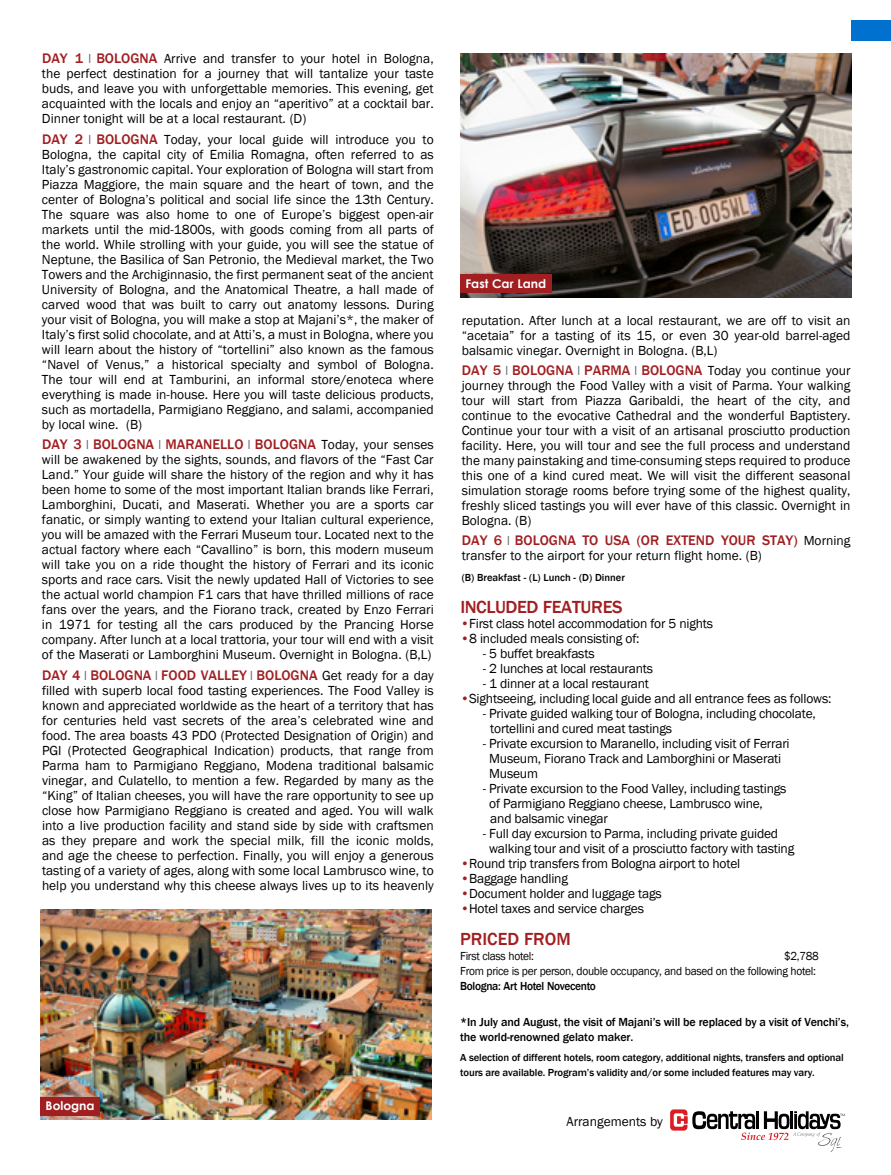
<style>
.page{position:relative;width:891px;height:1175px;background:#fff}
.page>*{position:absolute;margin:0;border:0;box-sizing:border-box;transform-origin:0 0}
.t1{font:500 18px "Franklin Gothic";letter-spacing:-.015em;color:#a11e21}
.t2{font:500 14.25px "Franklin Gothic";color:#a11e21}
.t3{font:13.5px/15px "Franklin Gothic";letter-spacing:-.015em;color:#000;text-align:justify}
.t4{font:500 12px/15px "Franklin Gothic";letter-spacing:-.01em;color:#000}
.t5{font:12px/15px "Franklin Gothic";letter-spacing:-.025em;color:#000;text-align:right;scale:.95 1}
.t6{font:500 12px "Franklin Gothic";letter-spacing:-.01em;color:#000;scale:.95 1}
.t7{font:700 12px "Century Gothic";color:#fff}
.t8{font:500 10.5px/15px "Franklin Gothic";letter-spacing:-.01em;color:#000}
.s1{font-weight:500;font-size:14.25px;color:#a11e21}
.s2{color:#58595b}
.s3{font-weight:400;font-size:13.5px;color:#58595b}
.s4{font-weight:400;font-size:13.5px;color:#000}
.s5{color:#a11e21}
</style>
<div class="page">
<div style="left:851px;top:20px;width:40px;height:20px;background:#0071ce"></div>
<svg style="left:670px;top:1109px;width:175px;height:42px"></svg>
<img style="left:460px;top:54px;width:392px;height:244px">
<img style="left:40px;top:909px;width:392px;height:210px">
<div style="left:40px;top:1097px;width:60px;height:18px;background:#a11e21"></div>
<div style="left:460px;top:275px;width:92px;height:18px;background:#a11e21"></div>
<p class="t3" style="left:42px;top:51px;width:393px"><span class="s1">DAY 1</span> <span class="s2">I</span> <span class="s1">BOLOGNA</span> Arrive and transfer to your hotel in Bologna, the perfect destination for a journey that will tantalize your taste buds, and leave you with unforgettable memories. This evening, get acquainted with the locals and enjoy an “aperitivo” at a cocktail bar.<br>Dinner tonight will be at a local restaurant. (D)</p>
<p class="t3" style="left:42px;top:132px;width:393px"><span class="s1">DAY 2</span> <span class="s2">I</span> <span class="s1">BOLOGNA</span> Today, your local guide will introduce you to Bologna, the capital city of Emilia Romagna, often referred to as Italy’s gastronomic capital. Your exploration of Bologna will start from Piazza Maggiore, the main square and the heart of town, and the center of Bologna’s political and social life since the 13th Century.<br>The square was also home to one of Europe’s biggest open-air markets until the mid-1800s, with goods coming from all parts of the world. While strolling with your guide, you will see the statue of Neptune, the Basilica of San Petronio, the Medieval market, the Two Towers and the Archiginnasio, the first permanent seat of the ancient University of Bologna, and the Anatomical Theatre, a hall made of carved wood that was built to carry out anatomy lessons. During your visit of Bologna, you will make a stop at Majani’s*, the maker of Italy’s first solid chocolate, and at Atti’s, a must in Bologna, where you will learn about the history of “tortellini” also known as the famous “Navel of Venus,” a historical specialty and symbol of Bologna.<br>The tour will end at Tamburini, an informal store/enoteca where everything is made in-house. Here you will taste delicious products, such as mortadella, Parmigiano Reggiano, and salami, accompanied by local wine. (B)</p>
<p class="t2" style="left:42px;top:435px;width:393px">DAY 3 <span class="s3">I</span> BOLOGNA <span class="s3">I</span> MARANELLO <span class="s3">I</span> BOLOGNA <span class="s4">Today, your senses</span></p>
<p class="t3" style="left:42px;top:452px;width:393px">will be awakened by the sights, sounds, and flavors of the “Fast Car Land.” Your guide will share the history of the region and why it has been home to some of the most important Italian brands like Ferrari, Lamborghini, Ducati, and Maserati. Whether you are a sports car fanatic, or simply wanting to extend your Italian cultural experience, you will be amazed with the Ferrari Museum tour. Located next to the actual factory where each “Cavallino” is born, this modern museum will take you on a ride thought the history of Ferrari and its iconic sports and race cars. Visit the newly updated Hall of Victories to see the actual world champion F1 cars that have thrilled millions of race fans over the years, and the Fiorano track, created by Enzo Ferrari in 1971 for testing all the cars produced by the Prancing Horse company. After lunch at a local trattoria, your tour will end with a visit of the Maserati or Lamborghini Museum. Overnight in Bologna. (B,L)</p>
<p class="t2" style="left:42px;top:666px;width:393px">DAY 4 <span class="s3">I</span> BOLOGNA <span class="s3">I</span> FOOD VALLEY <span class="s3">I</span> BOLOGNA <span class="s4">Get ready for a day</span></p>
<p class="t3" style="left:42px;top:683px;width:393px">filled with superb local food tasting experiences. The Food Valley is known and appreciated worldwide as the heart of a territory that has for centuries held vast secrets of the area’s celebrated wine and food. The area boasts 43 PDO (Protected Designation of Origin) and PGI (Protected Geographical Indication) products, that range from Parma ham to Parmigiano Reggiano, Modena traditional balsamic vinegar, and Culatello, to mention a few. Regarded by many as the “King” of Italian cheeses, you will have the rare opportunity to see up close how Parmigiano Reggiano is created and aged. You will walk into a live production facility and stand side by side with craftsmen as they prepare and work the special milk, fill the iconic molds, and age the cheese to perfection. Finally, you will enjoy a generous tasting of a variety of ages, along with some local Lambrusco wine, to help you understand why this cheese always lives up to its heavenly</p>
<p class="t7" style="left:46px;top:1097px;width:51px">Bologna</p>
<p class="t7" style="left:465px;top:276px;width:82px">Fast Car Land</p>
<p class="t3" style="left:462px;top:313px;width:390px">reputation. After lunch at a local restaurant, we are off to visit an “acetaia” for a tasting of its 15, or even 30 year-old barrel-aged balsamic vinegar. Overnight in Bologna. (B,L)</p>
<p class="t2" style="left:462px;top:361px;width:390px">DAY 5 <span class="s3">I</span> BOLOGNA <span class="s3">I</span> PARMA <span class="s3">I</span> BOLOGNA <span class="s4">Today you continue your</span></p>
<p class="t3" style="left:462px;top:378px;width:390px">journey through the Food Valley with a visit of Parma. Your walking tour will start from Piazza Garibaldi, the heart of the city, and continue to the evocative Cathedral and the wonderful Baptistery.<br>Continue your tour with a visit of an artisanal prosciutto production facility. Here, you will tour and see the full process and understand the many painstaking and time-consuming steps required to produce this one of a kind cured meat. We will visit the different seasonal simulation storage rooms before trying some of the highest quality, freshly sliced tastings you will ever have of this classic. Overnight in Bologna. (B)</p>
<p class="t2" style="left:462px;top:532px;width:390px">DAY 6 <span class="s3">I</span> BOLOGNA TO USA (OR EXTEND YOUR STAY) <span class="s4">Morning</span></p>
<p class="t3" style="left:462px;top:548px;width:302px">transfer to the airport for your return flight home. (B)</p>
<p class="t8" style="left:462px;top:570px;width:165px">(B) Breakfast - (L) Lunch - (D) Dinner</p>
<h1 class="t1" style="left:460px;top:595px;width:164px">INCLUDED FEATURES</h1>
<p class="t3" style="left:460px;top:616px;width:254px"><span class="s5">•</span>First class hotel accommodation for 5 nights</p>
<p class="t3" style="left:460px;top:631px;width:181px"><span class="s5">•</span>8 included meals consisting of:</p>
<p class="t3" style="left:483px;top:646px;width:113px">- 5 buffet breakfasts</p>
<p class="t3" style="left:483px;top:661px;width:172px">- 2 lunches at local restaurants</p>
<p class="t3" style="left:483px;top:676px;width:168px">- 1 dinner at a local restaurant</p>
<p class="t3" style="left:460px;top:691px;width:373px"><span class="s5">•</span>Sightseeing, including local guide and all entrance fees as follows:</p>
<p class="t3" style="left:490px;top:706px;width:327px;text-indent:-7px">- Private guided walking tour of Bologna, including chocolate, tortellini and cured meat tastings</p>
<p class="t3" style="left:489px;top:736px;width:302px;text-align:left;text-indent:-6px">- Private excursion to Maranello, including visit of Ferrari<br>Museum, Fiorano Track and Lamborghini or Maserati<br>Museum</p>
<p class="t3" style="left:489px;top:781px;width:299px;text-align:left;text-indent:-6px">- Private excursion to the Food Valley, including tastings of Parmigiano Reggiano cheese, Lambrusco wine, and balsamic vinegar</p>
<p class="t3" style="left:489px;top:826px;width:307px;text-indent:-6px">- Full day excursion to Parma, including private guided walking tour and visit of a prosciutto factory with tasting</p>
<p class="t3" style="left:460px;top:856px;width:281px"><span class="s5">•</span>Round trip transfers from Bologna airport to hotel</p>
<p class="t3" style="left:460px;top:871px;width:109px"><span class="s5">•</span>Baggage handling</p>
<p class="t3" style="left:460px;top:886px;width:203px"><span class="s5">•</span>Document holder and luggage tags</p>
<p class="t3" style="left:460px;top:901px;width:185px"><span class="s5">•</span>Hotel taxes and service charges</p>
<h1 class="t1" style="left:460px;top:928px;width:112px">PRICED FROM</h1>
<p class="t5" style="left:460px;top:948px;width:79px">First class hotel:</p>
<p class="t5" style="left:460px;top:948px;width:379px">$2,788<br>From price is per person, double occupancy, and based on the following hotel:</p>
<p class="t6" style="left:460px;top:978px;width:144px">Bologna: Art Hotel Novecento</p>
<p class="t4" style="left:460px;top:1014px;width:390px">*In July and August, the visit of Majani’s will be replaced by a visit of Venchi’s, the world-renowned gelato maker.</p>
<p class="t8" style="left:460px;top:1050px;width:385px">A selection of different hotels, room category, additional nights, transfers and optional tours are available. Program’s validity and/or some included features may vary.</p>
<p class="t3" style="left:566px;top:1114px;width:98px">Arrangements by</p>
</div>
